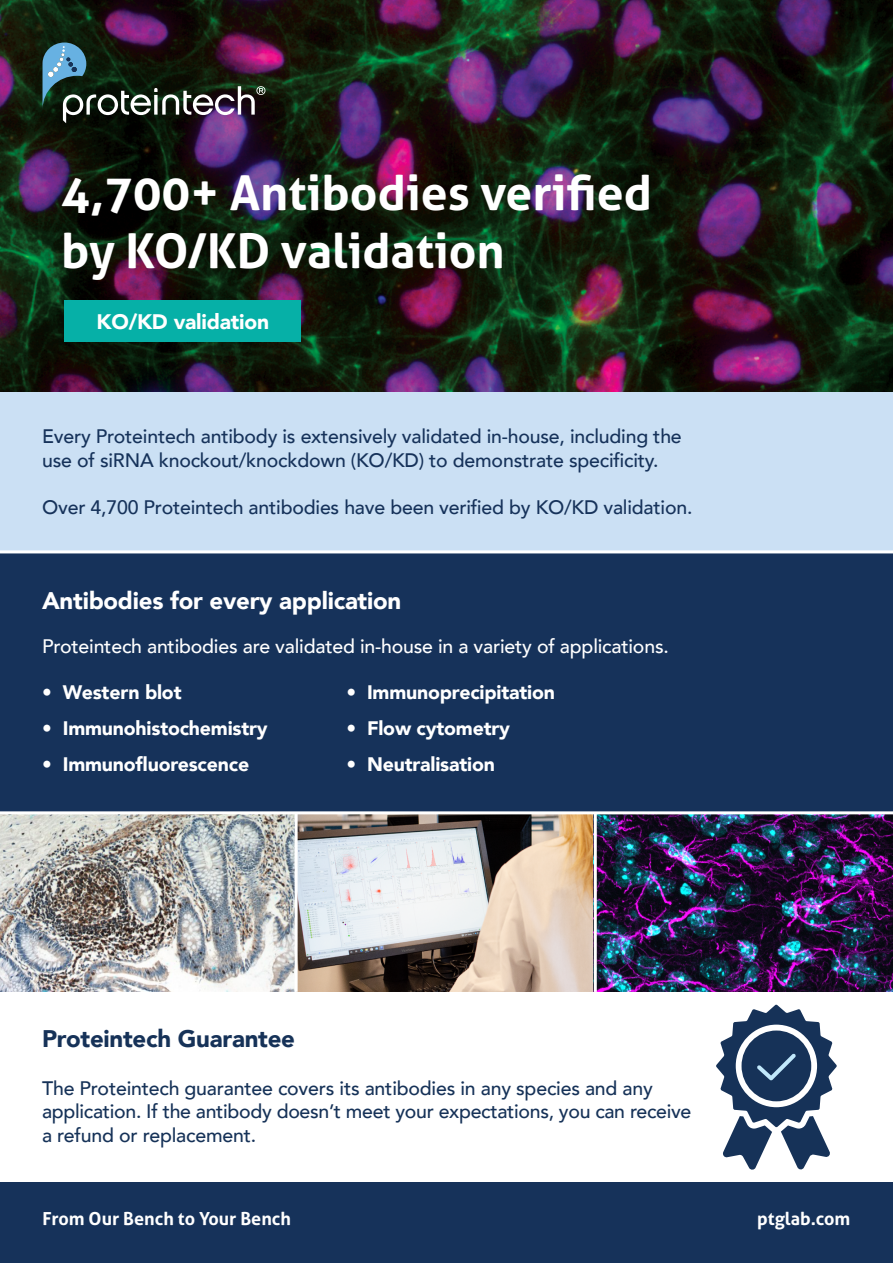
<style>
.page{position:relative;width:893px;height:1263px;background:#fff}
.page>*{position:absolute;margin:0;border:0;box-sizing:border-box;transform-origin:0 0}
.t1{font:700 48px/57.6px "Aller";color:#fff}
.t2{font:900 24px "Avenir";letter-spacing:-.01em;color:#fff}
.t3{font:900 24px "Avenir";letter-spacing:-.01em;color:#163258}
.t4{font:900 21px "Avenir";letter-spacing:-.01em;color:#fff}
.t5{font:500 19.5px/23.4px "Avenir";letter-spacing:-.01em;color:#16325a}
.t6{font:500 19.5px/23.4px "Avenir";letter-spacing:-.01em;color:#163258}
.t7{font:900 19.5px "Avenir";letter-spacing:-.01em;color:#fff}
.t8{font:500 19.5px "Avenir";letter-spacing:-.01em;color:#fff}
.t9{font:700 18px "Aller";color:#fff}
</style>
<div class="page">
<div style="left:0;top:552px;width:893px;height:440px;background:#16325a"></div>
<img style="left:0;top:0;width:893px;height:392px">
<div style="left:0;top:392px;width:893px;height:160px;background:#cbe0f4"></div>
<div style="left:0;top:1182px;width:893px;height:81px;background:#16325a"></div>
<svg style="left:43px;top:43px;width:222px;height:80px;background:#38393c"></svg>
<div style="left:64px;top:301px;width:237px;height:41px;background:#06b0a7"></div>
<img style="left:0;top:814px;width:893px;height:178px">
<svg style="left:716px;top:1004px;width:121px;height:166px"></svg>
<hr style="left:0;top:550px;width:893px;height:3px;background:#fff">
<hr style="left:0;top:811px;width:893px;height:3px;background:#fff">
<hr style="left:295px;top:813px;width:3px;height:179px;background:#fff">
<hr style="left:594px;top:813px;width:3px;height:179px;background:#fff">
<h1 class="t1" style="left:61px;top:164px;width:592px">4,700+ Antibodies verified by KO/KD validation</h1>
<p class="t4" style="left:96px;top:303px;width:174px">KO/KD validation</p>
<p class="t5" style="left:42px;top:424px;width:641px">Every Proteintech antibody is extensively validated in-house, including the use of siRNA knockout/knockdown (KO/KD) to demonstrate specificity.</p>
<p class="t5" style="left:42px;top:494px;width:652px">Over 4,700 Proteintech antibodies have been verified by KO/KD validation.</p>
<p class="t2" style="left:42px;top:580px;width:361px">Antibodies for every application</p>
<p class="t8" style="left:42px;top:630px;width:628px">Proteintech antibodies are validated in-house in a variety of applications.</p>
<p class="t7" style="left:346px;top:675px;width:210px">• Immunoprecipitation</p>
<p class="t7" style="left:346px;top:711px;width:165px">• Flow cytometry</p>
<p class="t7" style="left:346px;top:747px;width:150px">• Neutralisation</p>
<p class="t7" style="left:42px;top:675px;width:141px">• Western blot</p>
<p class="t7" style="left:42px;top:711px;width:227px">• Immunohistochemistry</p>
<p class="t7" style="left:42px;top:747px;width:209px">• Immunofluorescence</p>
<p class="t3" style="left:42px;top:1017px;width:254px">Proteintech Guarantee</p>
<p class="t6" style="left:42px;top:1075px;width:651px">The Proteintech guarantee covers its antibodies in any species and any application. If the antibody doesn’t meet your expectations, you can receive a refund or replacement.</p>
<p class="t9" style="left:43px;top:1208px;width:250px">From Our Bench to Your Bench</p>
<p class="t9" style="left:757px;top:1208px;width:95px">ptglab.com</p>
</div>
